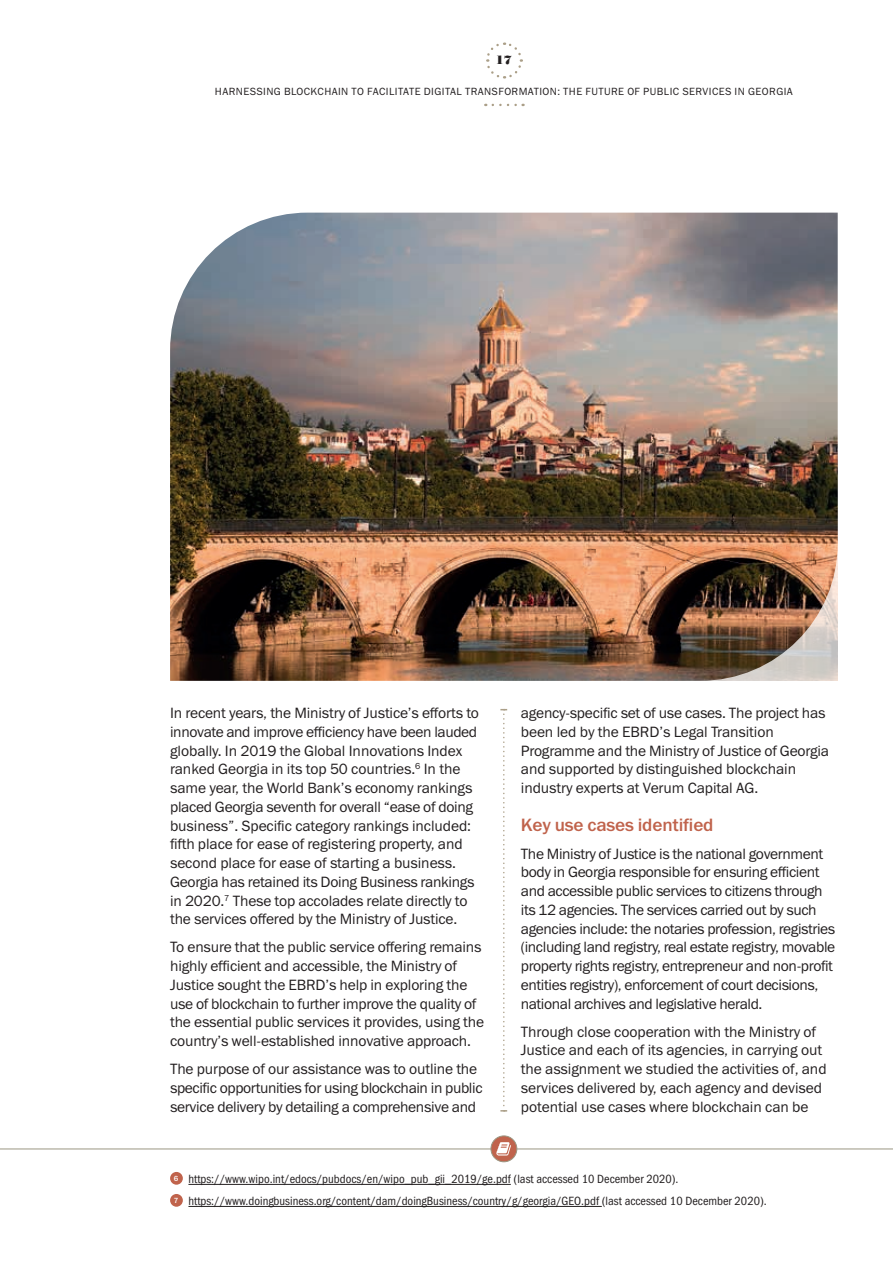
<style>
.page{position:relative;width:893px;height:1263px;background:#fff}
.page>*{position:absolute;margin:0;border:0;box-sizing:border-box;transform-origin:0 0}
.t1{font:18px "Franklin Gothic Medium ITC";letter-spacing:-.01em;color:#c0634c}
.t2{font:15px/18.8px "Franklin Gothic Book ITC";letter-spacing:-.01em;color:#231f20}
.t3{font:12px/22px "Franklin Gothic Book Cond ITC";color:#231f20}
.t4{font:12px "Bodoni Poster";color:#231f20}
.t5{font:10.5px "Franklin Gothic Book ITC";letter-spacing:.04em;color:#231f20}
</style>
<div class="page">
<svg style="left:493px;top:104px;width:31px;height:2px"></svg>
<svg style="left:486px;top:42px;width:37px;height:37px"></svg>
<svg style="left:500px;top:709px;width:7px;height:402px"></svg>
<hr style="left:188px;top:1184px;width:323px;height:1px;background:#231f20">
<hr style="left:188px;top:1206px;width:414px;height:1px;background:#231f20">
<div style="left:170px;top:1172px;width:13px;height:13px;background:#c0634c;border-radius:50%"></div>
<div style="left:170px;top:1194px;width:13px;height:13px;background:#c0634c;border-radius:50%"></div>
<hr style="left:0;top:1149px;width:893px;height:1px;background:#9b9682">
<div style="left:491px;top:1136px;width:26px;height:26px;background:#c0634c;border-radius:50%"></div>
<div style="left:491px;top:1136px;width:26px;height:26px;border:1px solid #9b9682;border-radius:50%"></div>
<svg style="left:496px;top:1142px;width:15px;height:13px"></svg>
<img style="left:170px;top:213px;width:668px;height:468px">
<p class="t4" style="left:496px;top:53px;width:18px">17</p>
<p class="t5" style="left:215px;top:85px;width:579px">HARNESSING BLOCKCHAIN TO FACILITATE DIGITAL TRANSFORMATION: THE FUTURE OF PUBLIC SERVICES IN GEORGIA</p>
<p class="t2" style="left:170px;top:703px;width:310px">In recent years, the Ministry of Justice’s efforts to innovate and improve efficiency have been lauded globally. In 2019 the Global Innovations Index ranked Georgia in its top 50 countries.<sup>6</sup> In the same year, the World Bank’s economy rankings placed Georgia seventh for overall “ease of doing business”. Specific category rankings included: fifth place for ease of registering property, and second place for ease of starting a business.<br>Georgia has retained its Doing Business rankings in 2020.<sup>7</sup> These top accolades relate directly to the services offered by the Ministry of Justice.</p>
<p class="t2" style="left:170px;top:937px;width:315px">To ensure that the public service offering remains highly efficient and accessible, the Ministry of Justice sought the EBRD’s help in exploring the use of blockchain to further improve the quality of the essential public services it provides, using the country’s well-established innovative approach.</p>
<p class="t2" style="left:170px;top:1059px;width:314px">The purpose of our assistance was to outline the specific opportunities for using blockchain in public service delivery by detailing a comprehensive and</p>
<p class="t2" style="left:521px;top:703px;width:310px">agency-specific set of use cases. The project has been led by the EBRD’s Legal Transition Programme and the Ministry of Justice of Georgia and supported by distinguished blockchain industry experts at Verum Capital AG.</p>
<p class="t1" style="left:521px;top:813px;width:194px">Key use cases identified</p>
<p class="t2" style="left:521px;top:844px;width:316px">The Ministry of Justice is the national government body in Georgia responsible for ensuring efficient and accessible public services to citizens through its 12 agencies. The services carried out by such agencies include: the notaries profession, registries (including land registry, real estate registry, movable property rights registry, entrepreneur and non-profit entities registry), enforcement of court decisions, national archives and legislative herald.</p>
<p class="t2" style="left:521px;top:1022px;width:307px">Through close cooperation with the Ministry of Justice and each of its agencies, in carrying out the assignment we studied the activities of, and services delivered by, each agency and devised potential use cases where blockchain can be</p>
<p class="t3" style="left:174px;top:1168px;width:594px"><sup>6</sup> https://www.wipo.int/edocs/pubdocs/en/wipo_pub_gii_2019/ge.pdf (last accessed 10 December 2020).<br><sup>7</sup> https://www.doingbusiness.org/content/dam/doingBusiness/country/g/georgia/GEO.pdf (last accessed 10 December 2020).</p>
</div>
